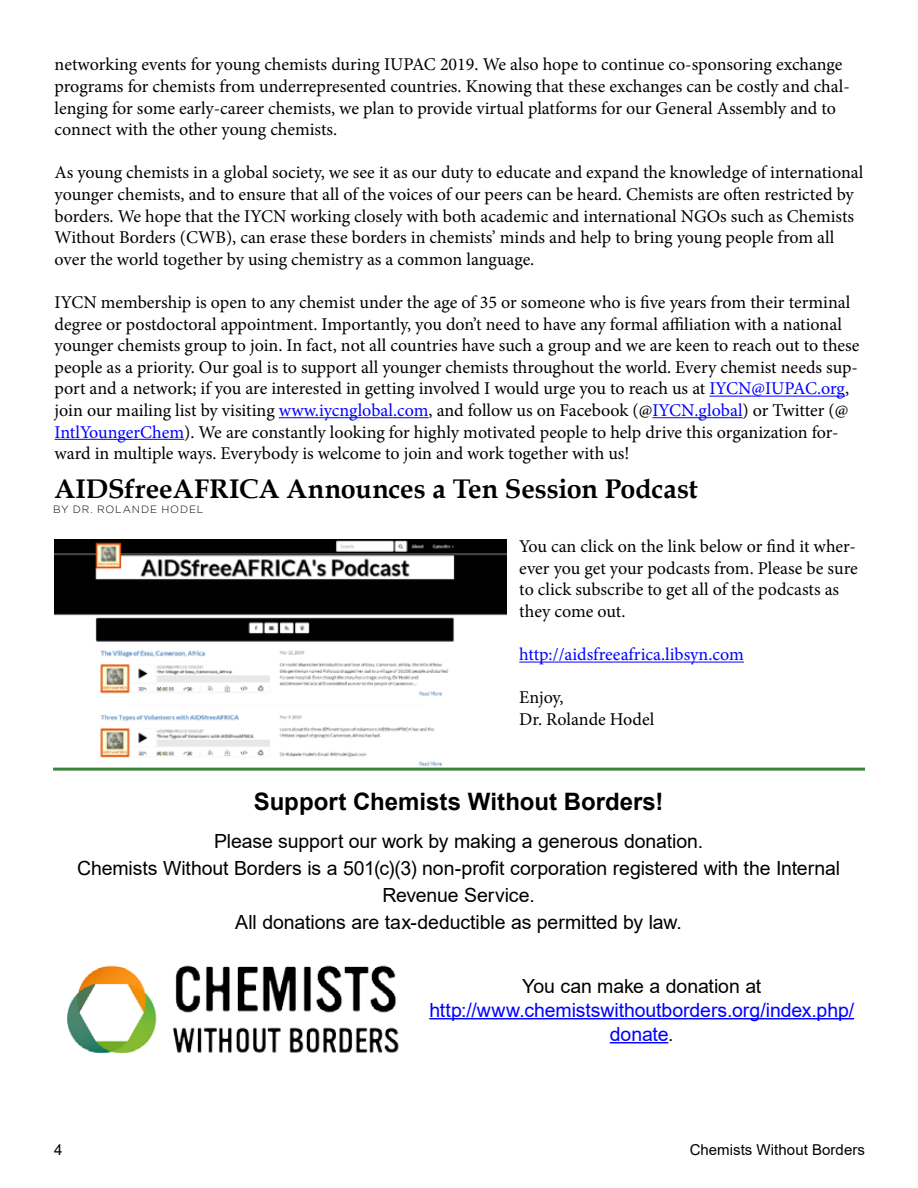
<style>
.page{position:relative;width:918px;height:1188px;background:#fff}
.page>*{position:absolute;margin:0;border:0;box-sizing:border-box;transform-origin:0 0}
.t1{font:700 27px "Book Antiqua";letter-spacing:-.005em;color:#000}
.t2{font:700 24px "Arial";color:#000}
.t3{font:19.5px/27px "Arial";letter-spacing:-.005em;color:#000;text-align:center}
.t4{font:19.5px/24px "Arial";letter-spacing:-.005em;color:#00f;text-align:center}
.t5{font:18px/21.6px "Minion Pro";letter-spacing:-.005em;color:#000}
.t6{font:18px "Minion Pro";color:#00f}
.t7{font:15px "Arial";letter-spacing:.005em;color:#000}
.t8{font:300 10.5px "Gotham";letter-spacing:.08em;color:#000}
.s1{color:#00f}
.s2{color:#000}
</style>
<div class="page">
<hr style="left:709px;top:396px;width:136px;height:1px;background:#00f">
<hr style="left:279px;top:417px;width:150px;height:1px;background:#00f">
<hr style="left:652px;top:417px;width:91px;height:1px;background:#00f">
<hr style="left:55px;top:439px;width:129px;height:1px;background:#00f">
<hr style="left:519px;top:662px;width:225px;height:1px;background:#00f">
<img style="left:54px;top:539px;width:452px;height:229px">
<img style="left:68px;top:965px;width:331px;height:89px">
<hr style="left:53px;top:768px;width:812px;height:3px;background:#3c8437">
<hr style="left:429px;top:1018px;width:425px;height:1px;background:#00f">
<hr style="left:610px;top:1042px;width:58px;height:1px;background:#00f">
<p class="t5" style="left:55px;top:54px;width:797px">networking events for young chemists during IUPAC 2019. We also hope to continue co-sponsoring exchange programs for chemists from underrepresented countries. Knowing that these exchanges can be costly and chal&shy;lenging for some early-career chemists, we plan to provide virtual platforms for our General Assembly and to connect with the other young chemists.</p>
<p class="t5" style="left:55px;top:162px;width:810px">As young chemists in a global society, we see it as our duty to educate and expand the knowledge of international younger chemists, and to ensure that all of the voices of our peers can be heard. Chemists are often restricted by borders. We hope that the IYCN working closely with both academic and international NGOs such as Chemists Without Borders (CWB), can erase these borders in chemists’ minds and help to bring young people from all over the world together by using chemistry as a common language.</p>
<p class="t5" style="left:55px;top:291px;width:807px">IYCN membership is open to any chemist under the age of 35 or someone who is five years from their terminal degree or postdoctoral appointment. Importantly, you don’t need to have any formal affiliation with a national younger chemists group to join. In fact, not all countries have such a group and we are keen to reach out to these people as a priority. Our goal is to support all younger chemists throughout the world. Every chemist needs sup&shy;port and a network; if you are interested in getting involved I would urge you to reach us at <span class="s1">IYCN@IUPAC.org</span>, join our mailing list by visiting <span class="s1">www.iycnglobal.com</span>, and follow us on Facebook (@<span class="s1">IYCN.global</span>) or Twitter (@ <span class="s1">IntlYoungerChem</span>). We are constantly looking for highly motivated people to help drive this organization for&shy;ward in multiple ways. Everybody is welcome to join and work together with us!</p>
<h1 class="t1" style="left:54px;top:470px;width:645px">AIDSfreeAFRICA Announces a Ten Session Podcast</h1>
<p class="t8" style="left:53px;top:504px;width:152px">BY DR. ROLANDE HODEL</p>
<p class="t5" style="left:519px;top:536px;width:340px">You can click on the link below or find it wher&shy;ever you get your podcasts from. Please be sure to click subscribe to get all of the podcasts as they come out.</p>
<p class="t6" style="left:519px;top:642px;width:226px">http://aidsfreeafrica.libsyn.com</p>
<p class="t5" style="left:519px;top:687px;width:136px">Enjoy,<br>Dr. Rolande Hodel</p>
<h2 class="t2" style="left:254px;top:785px;width:411px">Support Chemists Without Borders!</h2>
<p class="t3" style="left:77px;top:827px;width:764px">Please support our work by making a generous donation.<br>Chemists Without Borders is a 501(c)(3) non-profit corporation registered with the Internal Revenue Service.<br>All donations are tax-deductible as permitted by law.</p>
<p class="t3" style="left:522px;top:972px;width:241px">You can make a donation at</p>
<p class="t4" style="left:429px;top:998px;width:426px">http://www.chemistswithoutborders.org/index.php/ donate<span class="s2">.</span></p>
<p class="t7" style="left:54px;top:1139px;width:10px">4</p>
<p class="t7" style="left:690px;top:1139px;width:177px">Chemists Without Borders</p>
</div>
